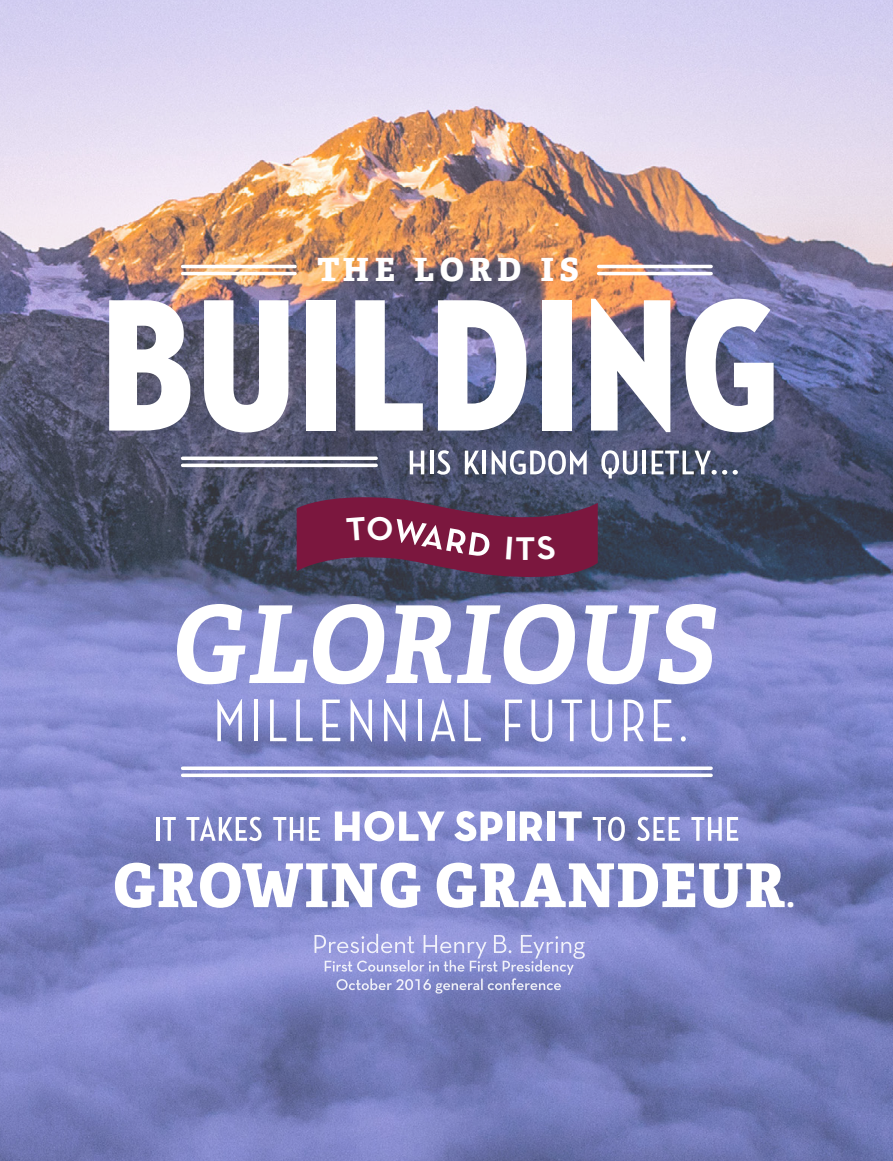
<style>
.page{position:relative;width:893px;height:1161px;background:#fff}
.page>*{position:absolute;margin:0;border:0;box-sizing:border-box;transform-origin:0 0}
.SIDE_para_LARGE{font:191.55px "Neutra Condlds Lat Titling";letter-spacing:.02em;color:#fff;scale:.95 1}
.SIDE_para_LARGE-2{font:italic 700 107.25px "Helam Slablds Lat";letter-spacing:.01em;color:#fff;scale:.95 1}
.SIDE_para_LARGE-3{font:500 61.2px "Neutra Condlds Lat";letter-spacing:.08em;color:#fff;scale:.95 1}
.SIDE_para_LARGE-4{font:800 60.45px "Helam Slablds Lat";letter-spacing:.03em;color:#fff;scale:.95 1}
.SIDE_para_LARGE-5{font:500 56.1px "Neutra Condlds Lat";letter-spacing:.02em;color:#fff;scale:.95 1}
.SIDE_para_LARGE-6{font:500 56.1px "Neutra Condlds Lat";letter-spacing:.02em;color:#fff}
.SIDE_para_LARGE-7{font:44.25px "Neutralds Lat Demi";color:#fff}
.SIDE_para_LARGE-8{font:700 41.25px "Helam Slablds Lat";letter-spacing:.14em;color:#fff;scale:.95 1}
.s1{font-family:"Neutralds Lat";font-weight:700}
.s2{font-size:30.9px}
</style>
<div class="page">
<img style="left:0;top:0;width:893px;height:1161px">
<hr style="left:599px;top:265px;width:112px;height:3px;background:#fff">
<hr style="left:599px;top:272px;width:112px;height:3px;background:#fff">
<hr style="left:183px;top:265px;width:112px;height:3px;background:#fff">
<hr style="left:183px;top:272px;width:112px;height:3px;background:#fff">
<svg style="left:183px;top:456px;width:193px;height:4px"></svg>
<hr style="left:183px;top:464px;width:193px;height:3px;background:#fff">
<svg style="left:183px;top:766px;width:528px;height:4px"></svg>
<svg style="left:183px;top:773px;width:528px;height:4px"></svg>
<svg style="left:315px;top:934px;width:270px;height:59px"></svg>
<svg style="left:297px;top:497px;width:301px;height:81px"></svg>
<p class="SIDE_para_LARGE-8" style="left:317px;top:232px;width:277px">the lord is</p>
<p class="SIDE_para_LARGE" style="left:102px;top:182px;width:714px">BUILDING</p>
<p class="SIDE_para_LARGE-6" style="left:408px;top:417px;width:334px">his kingdom quietly...</p>
<p class="SIDE_para_LARGE-7" style="left:515px;top:510px;width:23px">t</p>
<p class="SIDE_para_LARGE-2" style="left:171px;top:557px;width:573px">GLORIOUS</p>
<p class="SIDE_para_LARGE-3" style="left:214px;top:678px;width:500px">MILLENNIAL FUTURE.</p>
<p class="SIDE_para_LARGE-5" style="left:154px;top:783px;width:617px">it takes the <span class="s1">holy spirit</span> to see the</p>
<p class="SIDE_para_LARGE-4" style="left:114px;top:835px;width:718px">GROWING GRANDEUR<span class="s2">.</span></p>
</div>
